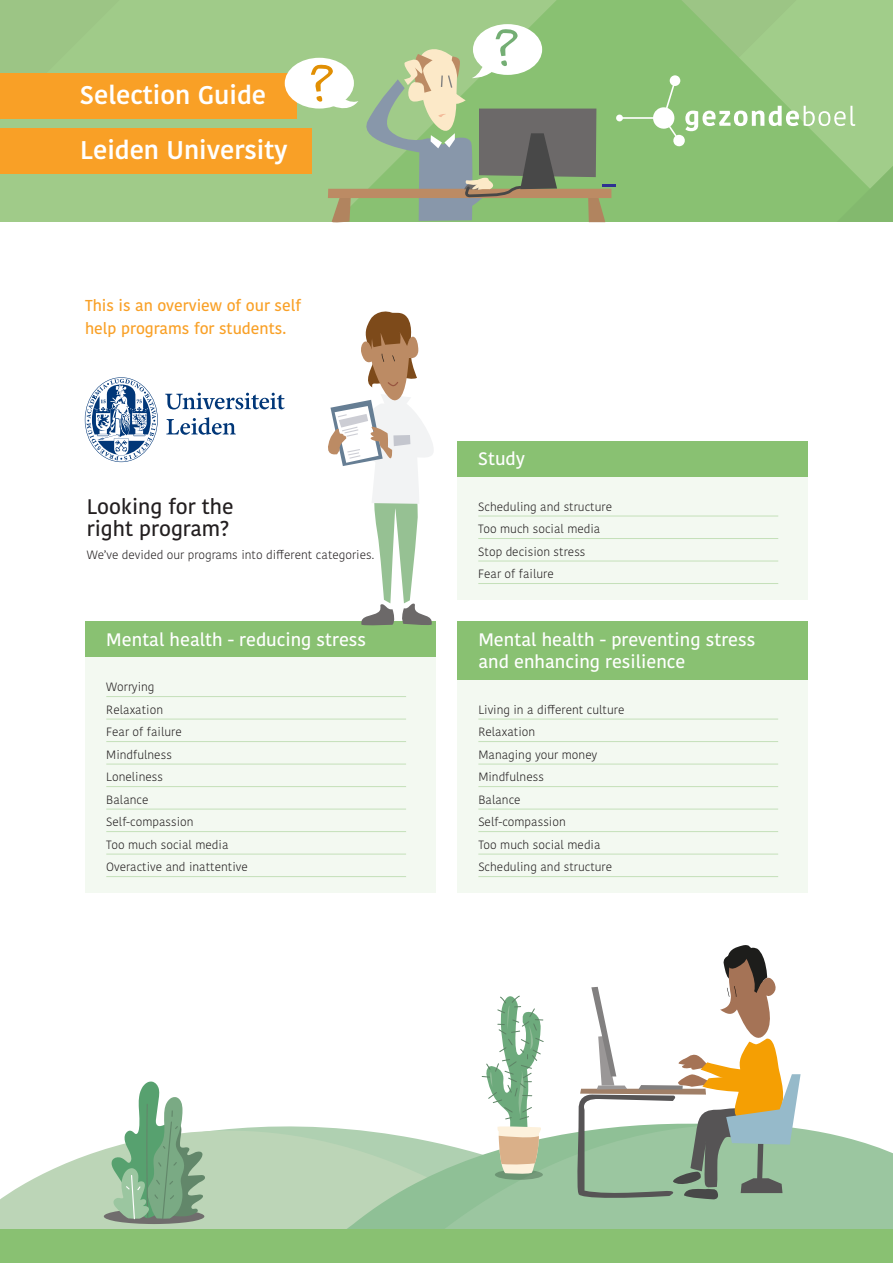
<style>
.page{position:relative;width:893px;height:1263px;background:#fff}
.page>*{position:absolute;margin:0;border:0;box-sizing:border-box;transform-origin:0 0}
.Alineastijl_2{font:600 25.5px "Kohinoor Devanagari";color:#fff}
.t1{font:500 21px "Kohinoor Devanagari";color:#231f20}
.Titel{font:500 18px/22.5px "Kohinoor Devanagari";color:#fff}
.t2{font:500 15.75px/22.5px "Kohinoor Devanagari";color:#f9a026}
.Programma{font:300 12px "Kohinoor Devanagari";color:#231f20}
.Alineastijl_3{font:300 12px "Kohinoor Devanagari";color:#231f20}
</style>
<div class="page">
<svg style="left:0;top:1175px;width:337px;height:55px;background:#bfd8b9"></svg>
<svg style="left:435px;top:1128px;width:458px;height:102px;background:#a2caa6"></svg>
<div style="left:126px;top:0;width:162px;height:222px;background:#a0cb89"></div>
<div style="left:288px;top:0;width:23px;height:222px;background:#a0cb89"></div>
<div style="left:0;top:0;width:126px;height:222px;background:#a0cb89"></div>
<div style="left:0;top:73px;width:296px;height:46px;background:#f9a026"></div>
<div style="left:0;top:128px;width:312px;height:46px;background:#f9a026"></div>
<div style="left:0;top:1230px;width:893px;height:33px;background:#89c172"></div>
<div style="left:85px;top:621px;width:351px;height:36px;background:#89c172"></div>
<div style="left:85px;top:657px;width:351px;height:235px;background:#f3f9f1"></div>
<hr style="left:106px;top:696px;width:300px;height:1px;background:#c4e0b9">
<hr style="left:106px;top:719px;width:300px;height:1px;background:#c4e0b9">
<hr style="left:106px;top:741px;width:300px;height:1px;background:#c4e0b9">
<hr style="left:106px;top:764px;width:300px;height:1px;background:#c4e0b9">
<hr style="left:106px;top:786px;width:300px;height:1px;background:#c4e0b9">
<hr style="left:106px;top:809px;width:300px;height:1px;background:#c4e0b9">
<hr style="left:106px;top:831px;width:300px;height:1px;background:#c4e0b9">
<hr style="left:106px;top:854px;width:300px;height:1px;background:#c4e0b9">
<hr style="left:106px;top:876px;width:300px;height:1px;background:#c4e0b9">
<div style="left:457px;top:621px;width:351px;height:59px;background:#89c172"></div>
<div style="left:457px;top:680px;width:351px;height:212px;background:#f3f9f1"></div>
<hr style="left:478px;top:719px;width:300px;height:1px;background:#c4e0b9">
<hr style="left:478px;top:741px;width:300px;height:1px;background:#c4e0b9">
<hr style="left:478px;top:764px;width:300px;height:1px;background:#c4e0b9">
<hr style="left:478px;top:786px;width:300px;height:1px;background:#c4e0b9">
<hr style="left:478px;top:809px;width:300px;height:1px;background:#c4e0b9">
<hr style="left:478px;top:831px;width:300px;height:1px;background:#c4e0b9">
<hr style="left:478px;top:854px;width:300px;height:1px;background:#c4e0b9">
<hr style="left:478px;top:876px;width:300px;height:1px;background:#c4e0b9">
<div style="left:457px;top:441px;width:351px;height:36px;background:#89c172"></div>
<div style="left:457px;top:477px;width:351px;height:122px;background:#f3f9f1"></div>
<hr style="left:478px;top:516px;width:300px;height:1px;background:#c4e0b9">
<hr style="left:478px;top:538px;width:300px;height:1px;background:#c4e0b9">
<hr style="left:478px;top:561px;width:300px;height:1px;background:#c4e0b9">
<hr style="left:478px;top:583px;width:300px;height:1px;background:#c4e0b9">
<svg style="left:328px;top:311px;width:105px;height:315px"></svg>
<svg style="left:40px;top:945px;width:761px;height:279px"></svg>
<svg style="left:165px;top:393px;width:120px;height:42px"></svg>
<svg style="left:85px;top:377px;width:73px;height:85px"></svg>
<div style="left:285px;top:58px;width:69px;height:51px;background:#fff;border-radius:50%"></div>
<svg style="left:311px;top:0;width:582px;height:222px;background:#98be83"></svg>
<p class="Alineastijl_2" style="left:80px;top:80px;width:188px">Selection Guide</p>
<p class="Alineastijl_2" style="left:80px;top:135px;width:209px">Leiden University</p>
<p class="t2" style="left:85px;top:295px;width:218px">This is an overview of our self help programs for students.</p>
<p class="t1" style="left:87px;top:494px;width:148px">Looking for the</p>
<p class="t1" style="left:87px;top:517px;width:144px">right program?</p>
<p class="Alineastijl_3" style="left:87px;top:548px;width:289px">We’ve devided our programs into different categories.</p>
<p class="Titel" style="left:106px;top:628px;width:261px">Mental health - reducing stress</p>
<p class="Programma" style="left:106px;top:680px;width:50px">Worrying</p>
<p class="Programma" style="left:106px;top:702px;width:58px">Relaxation</p>
<p class="Programma" style="left:106px;top:725px;width:77px">Fear of failure</p>
<p class="Programma" style="left:106px;top:747px;width:67px">Mindfulness</p>
<p class="Programma" style="left:106px;top:770px;width:58px">Loneliness</p>
<p class="Programma" style="left:106px;top:792px;width:44px">Balance</p>
<p class="Programma" style="left:106px;top:815px;width:89px">Self-compassion</p>
<p class="Programma" style="left:106px;top:837px;width:124px">Too much social media</p>
<p class="Programma" style="left:106px;top:860px;width:143px">Overactive and inattentive</p>
<p class="Titel" style="left:478px;top:448px;width:48px">Study</p>
<p class="Programma" style="left:478px;top:499px;width:135px">Scheduling and structure</p>
<p class="Programma" style="left:478px;top:522px;width:124px">Too much social media</p>
<p class="Programma" style="left:478px;top:544px;width:109px">Stop decision stress</p>
<p class="Programma" style="left:478px;top:567px;width:77px">Fear of failure</p>
<p class="Titel" style="left:478px;top:628px;width:278px">Mental health - preventing stress and enhancing resilience</p>
<p class="Programma" style="left:478px;top:702px;width:148px">Living in a different culture</p>
<p class="Programma" style="left:478px;top:725px;width:58px">Relaxation</p>
<p class="Programma" style="left:478px;top:747px;width:121px">Managing your money</p>
<p class="Programma" style="left:478px;top:770px;width:67px">Mindfulness</p>
<p class="Programma" style="left:478px;top:792px;width:44px">Balance</p>
<p class="Programma" style="left:478px;top:815px;width:89px">Self-compassion</p>
<p class="Programma" style="left:478px;top:837px;width:124px">Too much social media</p>
<p class="Programma" style="left:478px;top:860px;width:135px">Scheduling and structure</p>
</div>
